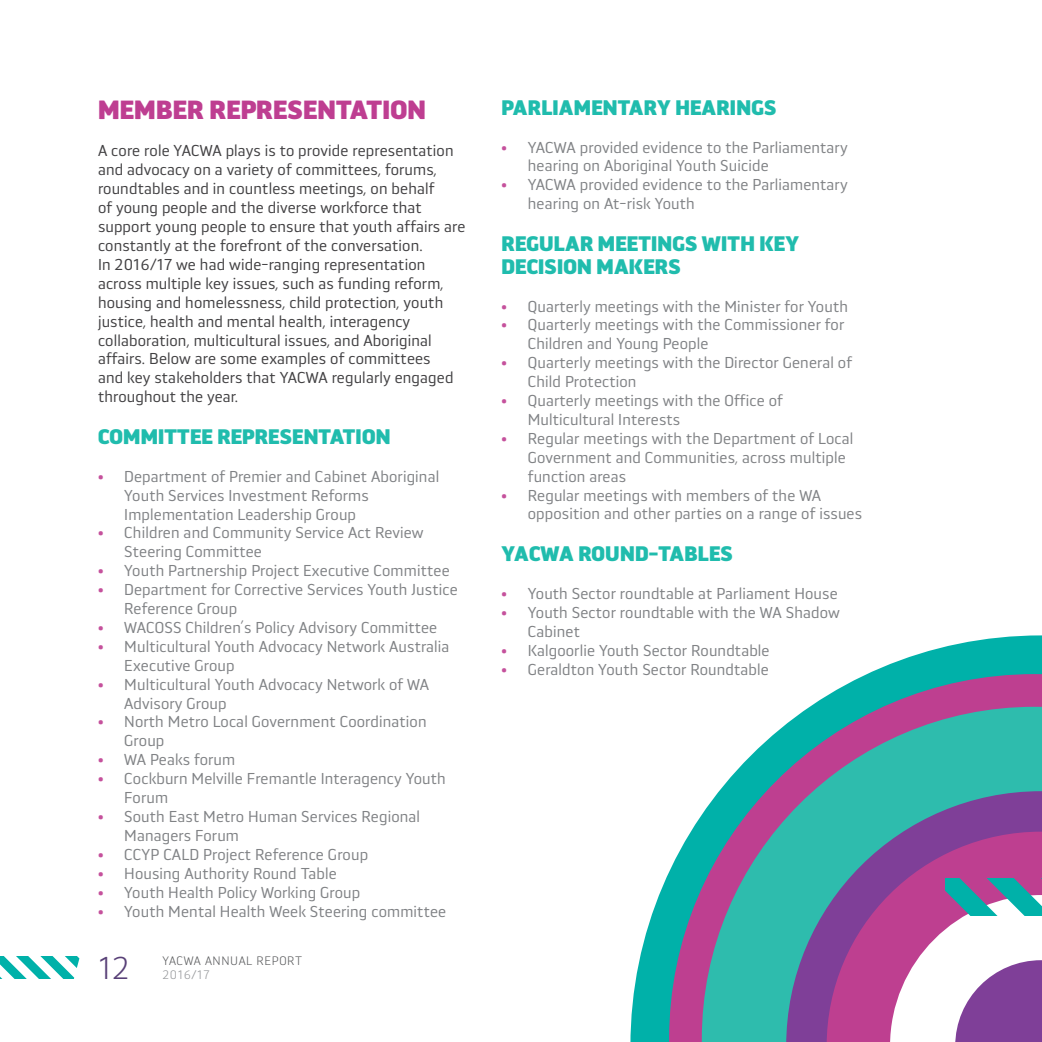
<style>
.page{position:relative;width:1042px;height:1042px;background:#fff}
.page>*{position:absolute;margin:0;border:0;box-sizing:border-box;transform-origin:0 0}
.t1{font:200 31.5px "Aneba Neue";color:#584077}
.t2{font:700 26.25px "Aneba Neue";letter-spacing:.01em;color:#be3e91}
.t3{font:700 21px/22.8px "Aneba Neue";letter-spacing:.01em;color:#20bcad}
.t4{font:15.75px/18.9px "Aneba Neue";letter-spacing:.01em;color:#808285}
.t5{font:15.75px/18.9px "Aneba Neue";letter-spacing:.01em;color:#414042}
.t6{font:200 12.25px "Aneba Neue";letter-spacing:.05em;color:#58595b}
.t7{font:200 12.25px "Aneba Neue";letter-spacing:.05em;color:#939598}
.s1{font-weight:700;color:#c5519c}
</style>
<div class="page">
<svg style="left:0;top:956px;width:79px;height:23px"></svg>
<svg style="left:630px;top:635px;width:412px;height:407px"></svg>
<svg style="left:669px;top:674px;width:373px;height:368px"></svg>
<svg style="left:702px;top:707px;width:340px;height:335px;background:#5ea4ae"></svg>
<svg style="left:786px;top:791px;width:256px;height:251px;background:#4f8aa4"></svg>
<svg style="left:826px;top:831px;width:216px;height:211px;background:#954e96"></svg>
<svg style="left:890px;top:878px;width:152px;height:164px"></svg>
<h2 class="t2" style="left:98px;top:92px;width:329px">MEMBER REPRESENTATION</h2>
<p class="t5" style="left:98px;top:141px;width:369px">A core role YACWA plays is to provide representation and advocacy on a variety of committees, forums, roundtables and in countless meetings, on behalf<br>of young people and the diverse workforce that support young people to ensure that youth affairs are constantly at the forefront of the conversation.<br>In 2016/17 we had wide-ranging representation across multiple key issues, such as funding reform, housing and homelessness, child protection, youth justice, health and mental health, interagency collaboration, multicultural issues, and Aboriginal affairs. Below are some examples of committees<br>and key stakeholders that YACWA regularly engaged throughout the year.</p>
<h3 class="t3" style="left:98px;top:425px;width:294px">COMMITTEE REPRESENTATION</h3>
<p class="t4" style="left:124px;top:466px;width:316px;text-indent:-26px"><span class="s1">•</span> Department of Premier and Cabinet Aboriginal<br>Youth Services Investment Reforms<br>Implementation Leadership Group</p>
<p class="t4" style="left:124px;top:523px;width:301px;text-indent:-26px"><span class="s1">•</span> Children and Community Service Act Review<br>Steering Committee</p>
<p class="t4" style="left:98px;top:561px;width:353px"><span class="s1">•</span> Youth Partnership Project Executive Committee</p>
<p class="t4" style="left:124px;top:580px;width:335px;text-indent:-26px"><span class="s1">•</span> Department for Corrective Services Youth Justice<br>Reference Group</p>
<p class="t4" style="left:98px;top:618px;width:341px"><span class="s1">•</span> WACOSS Children’s Policy Advisory Committee</p>
<p class="t4" style="left:124px;top:637px;width:327px;text-indent:-26px"><span class="s1">•</span> Multicultural Youth Advocacy Network Australia<br>Executive Group</p>
<p class="t4" style="left:124px;top:674px;width:306px;text-indent:-26px"><span class="s1">•</span> Multicultural Youth Advocacy Network of WA<br>Advisory Group</p>
<p class="t4" style="left:124px;top:712px;width:304px;text-indent:-26px"><span class="s1">•</span> North Metro Local Government Coordination<br>Group</p>
<p class="t4" style="left:98px;top:750px;width:139px"><span class="s1">•</span> WA Peaks forum</p>
<p class="t4" style="left:124px;top:769px;width:323px;text-indent:-26px"><span class="s1">•</span> Cockburn Melville Fremantle Interagency Youth<br>Forum</p>
<p class="t4" style="left:124px;top:807px;width:297px;text-indent:-26px"><span class="s1">•</span> South East Metro Human Services Regional<br>Managers Forum</p>
<p class="t4" style="left:98px;top:844px;width:272px"><span class="s1">•</span> CCYP CALD Project Reference Group</p>
<p class="t4" style="left:98px;top:863px;width:240px"><span class="s1">•</span> Housing Authority Round Table</p>
<p class="t4" style="left:98px;top:882px;width:264px"><span class="s1">•</span> Youth Health Policy Working Group</p>
<p class="t4" style="left:98px;top:901px;width:350px"><span class="s1">•</span> Youth Mental Health Week Steering committee</p>
<h1 class="t1" style="left:98px;top:948px;width:33px">12</h1>
<p class="t6" style="left:162px;top:953px;width:141px">YACWA ANNUAL REPORT</p>
<p class="t7" style="left:162px;top:967px;width:48px">2016/17</p>
<h3 class="t3" style="left:501px;top:96px;width:276px">PARLIAMENTARY HEARINGS</h3>
<p class="t4" style="left:528px;top:137px;width:321px;text-indent:-26px"><span class="s1">•</span> YACWA provided evidence to the Parliamentary hearing on Aboriginal Youth Suicide</p>
<p class="t4" style="left:528px;top:175px;width:321px;text-indent:-26px"><span class="s1">•</span> YACWA provided evidence to the Parliamentary hearing on At-risk Youth</p>
<h3 class="t3" style="left:501px;top:232px;width:299px">REGULAR MEETINGS WITH KEY<br>DECISION MAKERS</h3>
<p class="t4" style="left:501px;top:296px;width:348px"><span class="s1">•</span> Quarterly meetings with the Minister for Youth</p>
<p class="t4" style="left:528px;top:315px;width:318px;text-indent:-26px"><span class="s1">•</span> Quarterly meetings with the Commissioner for<br>Children and Young People</p>
<p class="t4" style="left:528px;top:353px;width:326px;text-indent:-26px"><span class="s1">•</span> Quarterly meetings with the Director General of<br>Child Protection</p>
<p class="t4" style="left:528px;top:391px;width:256px;text-indent:-26px"><span class="s1">•</span> Quarterly meetings with the Office of<br>Multicultural Interests</p>
<p class="t4" style="left:528px;top:429px;width:327px;text-indent:-26px"><span class="s1">•</span> Regular meetings with the Department of Local<br>Government and Communities, across multiple function areas</p>
<p class="t4" style="left:528px;top:485px;width:336px;text-indent:-26px"><span class="s1">•</span> Regular meetings with members of the WA opposition and other parties on a range of issues</p>
<h3 class="t3" style="left:501px;top:542px;width:233px">YACWA ROUND-TABLES</h3>
<p class="t4" style="left:501px;top:584px;width:338px"><span class="s1">•</span> Youth Sector roundtable at Parliament House</p>
<p class="t4" style="left:528px;top:603px;width:313px;text-indent:-26px"><span class="s1">•</span> Youth Sector roundtable with the WA Shadow<br>Cabinet</p>
<p class="t4" style="left:501px;top:640px;width:270px"><span class="s1">•</span> Kalgoorlie Youth Sector Roundtable</p>
<p class="t4" style="left:501px;top:659px;width:269px"><span class="s1">•</span> Geraldton Youth Sector Roundtable</p>
</div>
